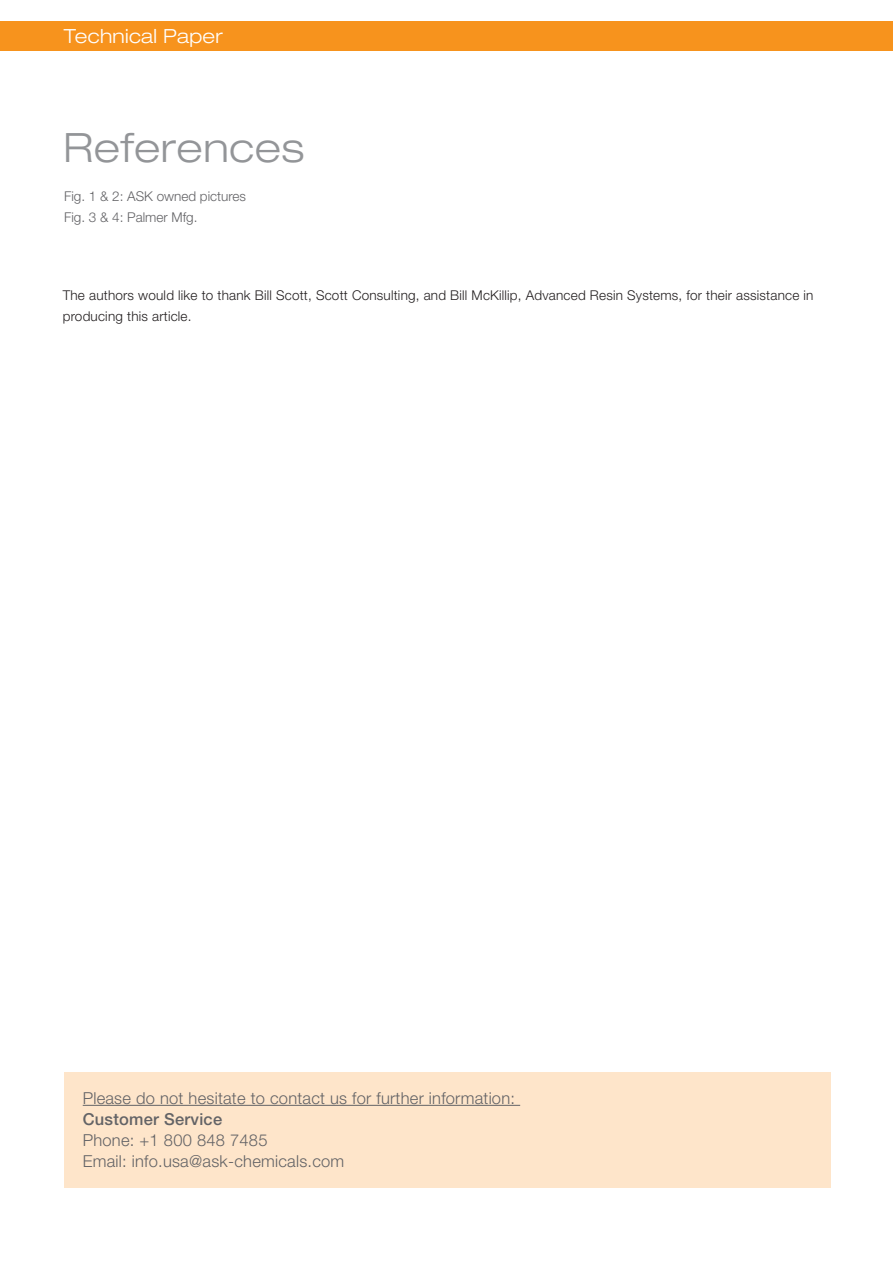
<style>
.page{position:relative;width:893px;height:1263px;background:#fff}
.page>*{position:absolute;margin:0;border:0;box-sizing:border-box;transform-origin:0 0}
.HL_27_35_EN___gray{font:300 expanded 40.5px "Helvetica Neue LT Pro";letter-spacing:.015em;color:#939598}
.SL2_13_16_EN___white{font:300 expanded 19.5px "Helvetica Neue LT Pro";letter-spacing:.015em;color:#fff}
.Copy_11_21_EN___gray{font:300 16.5px "Helvetica Neue LT Pro";letter-spacing:.015em;color:#636366}
.Copy_11_21_EN___gray-2{font:500 16.5px "Helvetica Neue LT Pro";letter-spacing:.015em;color:#636366}
.Adresse_9_14_EN___bl{font:300 13.5px/21px "Helvetica Neue LT Pro";letter-spacing:.015em;color:#231f20}
.Copy_9_14_EN___gray{font:300 13.5px "Helvetica Neue LT Pro";color:#636366}
</style>
<div class="page">
<div style="left:0;top:21px;width:893px;height:30px;background:#f7931d"></div>
<div style="left:64px;top:1073px;width:766px;height:115px;background:#fee5ca"></div>
<hr style="left:83px;top:1105px;width:437px;height:1px;background:#636366">
<p class="SL2_13_16_EN___white" style="left:64px;top:24px;width:160px">Technical Paper</p>
<p class="HL_27_35_EN___gray" style="left:63px;top:122px;width:242px">References</p>
<p class="Copy_9_14_EN___gray" style="left:64px;top:187px;width:183px">Fig. 1 &amp; 2: ASK owned pictures</p>
<p class="Copy_9_14_EN___gray" style="left:64px;top:208px;width:135px">Fig. 3 &amp; 4: Palmer Mfg.</p>
<p class="Adresse_9_14_EN___bl" style="left:63px;top:284px;width:752px">The authors would like to thank Bill Scott, Scott Consulting, and Bill McKillip, Advanced Resin Systems, for their assistance in producing this article.</p>
<p class="Copy_11_21_EN___gray" style="left:83px;top:1088px;width:434px">Please do not hesitate to contact us for further information:</p>
<p class="Copy_11_21_EN___gray-2" style="left:83px;top:1109px;width:141px">Customer Service</p>
<p class="Copy_11_21_EN___gray" style="left:83px;top:1130px;width:186px">Phone: +1 800 848 7485</p>
<p class="Copy_11_21_EN___gray" style="left:83px;top:1151px;width:263px">Email: info.usa@ask-chemicals.com</p>
</div>
